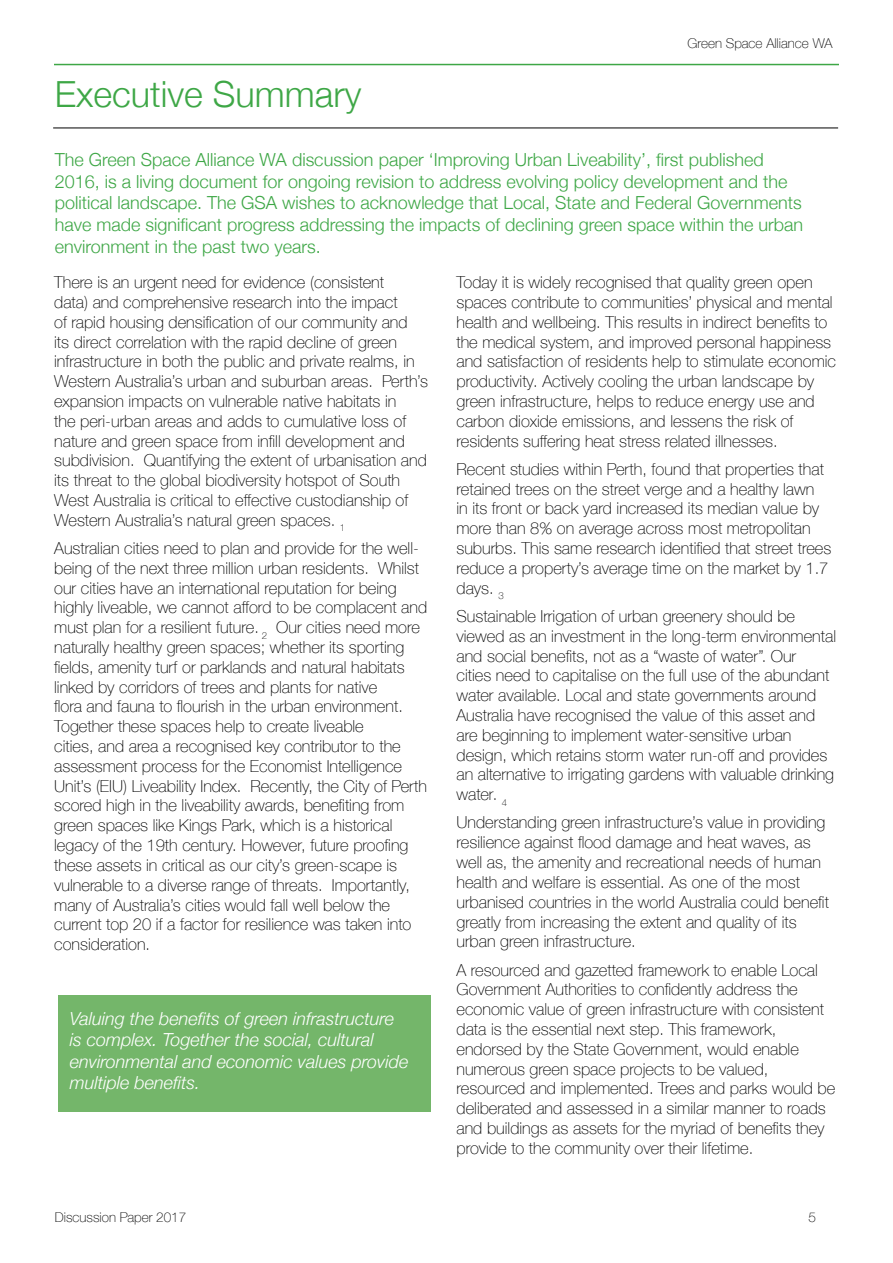
<style>
.page{position:relative;width:893px;height:1263px;background:#fff}
.page>*{position:absolute;margin:0;border:0;box-sizing:border-box;transform-origin:0 0}
.t1{font:300 36px "Helvetica Neue";color:#3ea746}
.t2{font:300 18px/21.6px "Helvetica Neue";color:#3ea746}
.t3{font:italic 300 18px/21.6px "Helvetica Neue";color:#fff}
.t4{font:100 16.5px/19.8px "Helvetica Neue";color:#000}
.t5{font:100 13.5px "Helvetica Neue";color:#000}
</style>
<div class="page">
<div style="left:58px;top:995px;width:373px;height:117px;background:#74b66a"></div>
<hr style="left:54px;top:64px;width:785px;height:1px;background:#3ea746">
<hr style="left:53px;top:128px;width:785px;height:1px;background:#000">
<p class="t5" style="left:687px;top:38px;width:146px">Green Space Alliance WA</p>
<h1 class="t1" style="left:55px;top:81px;width:308px">Executive Summary</h1>
<p class="t2" style="left:55px;top:148px;width:750px">The Green Space Alliance WA discussion paper ‘Improving Urban Liveability’, first published 2016, is a living document for ongoing revision to address evolving policy development and the political landscape. The GSA wishes to acknowledge that Local, State and Federal Governments have made significant progress addressing the impacts of declining green space within the urban environment in the past two years.</p>
<p class="t4" style="left:54px;top:274px;width:375px">There is an urgent need for evidence (consistent<br>data) and comprehensive research into the impact<br>of rapid housing densification of our community and<br>its direct correlation with the rapid decline of green infrastructure in both the public and private realms, in Western Australia’s urban and suburban areas. Perth’s expansion impacts on vulnerable native habitats in<br>the peri-urban areas and adds to cumulative loss of nature and green space from infill development and subdivision. Quantifying the extent of urbanisation and its threat to the global biodiversity hotspot of South West Australia is critical to effective custodianship of Western Australia’s natural green spaces. <sub>1</sub></p>
<p class="t4" style="left:54px;top:540px;width:374px">Australian cities need to plan and provide for the well&shy;being of the next three million urban residents. Whilst our cities have an international reputation for being highly liveable, we cannot afford to be complacent and must plan for a resilient future. <sub>2</sub> Our cities need more naturally healthy green spaces; whether its sporting fields, amenity turf or parklands and natural habitats linked by corridors of trees and plants for native<br>flora and fauna to flourish in the urban environment.<br>Together these spaces help to create liveable<br>cities, and area a recognised key contributor to the assessment process for the Economist Intelligence Unit’s (EIU) Liveability Index. Recently, the City of Perth scored high in the liveability awards, benefiting from green spaces like Kings Park, which is a historical legacy of the 19th century. However, future proofing these assets in critical as our city’s green-scape is vulnerable to a diverse range of threats. Importantly, many of Australia’s cities would fall well below the current top 20 if a factor for resilience was taken into consideration.</p>
<p class="t3" style="left:70px;top:1006px;width:340px">Valuing the benefits of green infrastructure is complex. Together the social, cultural environmental and economic values provide multiple benefits.</p>
<p class="t4" style="left:456px;top:272px;width:381px">Today it is widely recognised that quality green open spaces contribute to communities’ physical and mental health and wellbeing. This results in indirect benefits to the medical system, and improved personal happiness and satisfaction of residents help to stimulate economic productivity. Actively cooling the urban landscape by green infrastructure, helps to reduce energy use and carbon dioxide emissions, and lessens the risk of residents suffering heat stress related illnesses.</p>
<p class="t4" style="left:456px;top:458px;width:376px">Recent studies within Perth, found that properties that retained trees on the street verge and a healthy lawn<br>in its front or back yard increased its median value by more than 8% on average across most metropolitan suburbs. This same research identified that street trees reduce a property’s average time on the market by 1.7 days. <sub>3</sub></p>
<p class="t4" style="left:456px;top:605px;width:381px">Sustainable Irrigation of urban greenery should be viewed as an investment in the long-term environmental and social benefits, not as a “waste of water”. Our<br>cities need to capitalise on the full use of the abundant water available. Local and state governments around Australia have recognised the value of this asset and are beginning to implement water-sensitive urban design, which retains storm water run-off and provides an alternative to irrigating gardens with valuable drinking water. <sub>4</sub></p>
<p class="t4" style="left:456px;top:814px;width:374px">Understanding green infrastructure’s value in providing resilience against flood damage and heat waves, as well as, the amenity and recreational needs of human health and welfare is essential. As one of the most urbanised countries in the world Australia could benefit greatly from increasing the extent and quality of its urban green infrastructure.</p>
<p class="t4" style="left:456px;top:959px;width:380px">A resourced and gazetted framework to enable Local Government Authorities to confidently address the economic value of green infrastructure with consistent data is the essential next step. This framework, endorsed by the State Government, would enable numerous green space projects to be valued, resourced and implemented. Trees and parks would be deliberated and assessed in a similar manner to roads and buildings as assets for the myriad of benefits they provide to the community over their lifetime.</p>
<p class="t5" style="left:55px;top:1212px;width:133px">Discussion Paper 2017</p>
<p class="t5" style="left:809px;top:1212px;width:9px">5</p>
</div>
